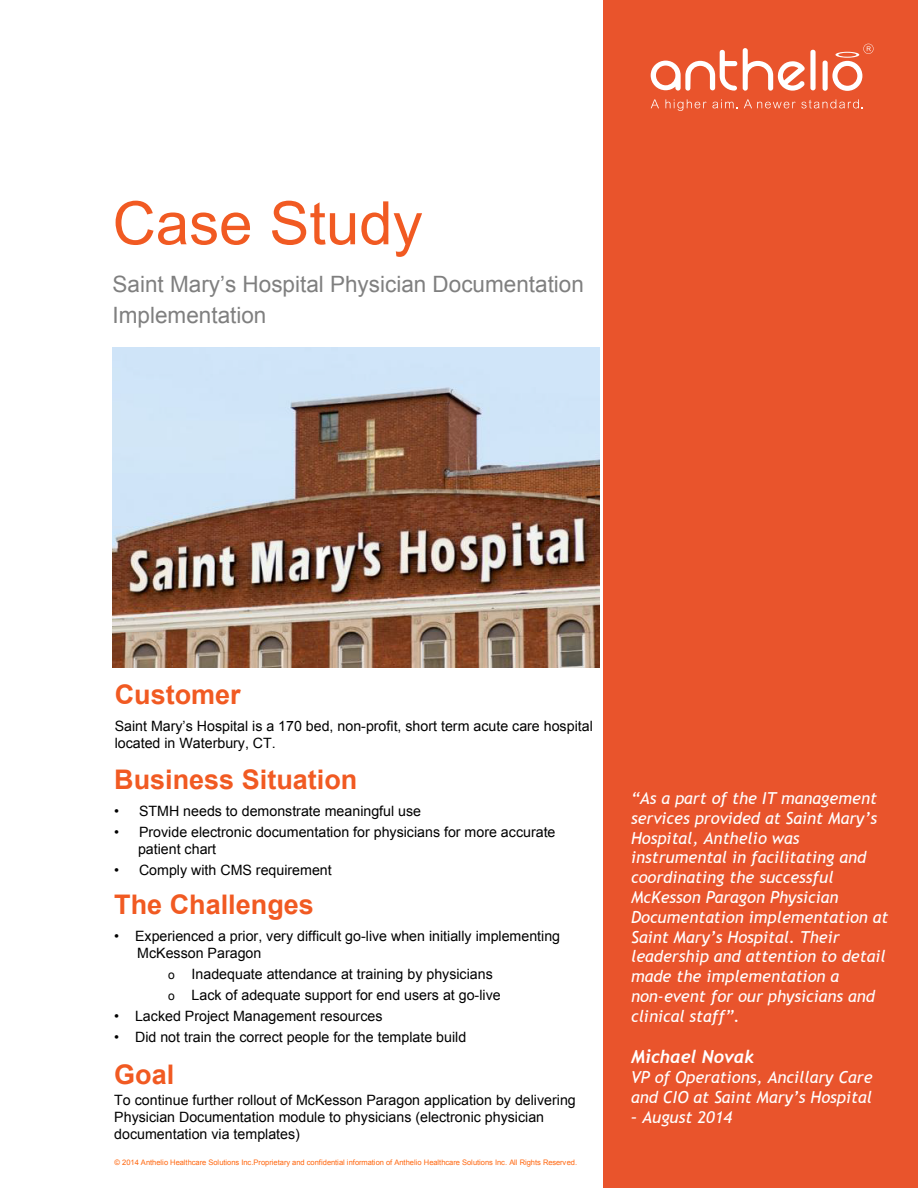
<style>
.page{position:relative;width:918px;height:1188px;background:#fff}
.page>*{position:absolute;margin:0;border:0;box-sizing:border-box;transform-origin:0 0}
.t1{font:60px "Arial";color:#f15a22}
.t2{font:700 27px "Arial";color:#f15a22}
.t3{font:22.5px/31.8px "Arial";color:#7f7f7f}
.t4{font:italic 700 18px "Trebuchet";color:#fff}
.t5{font:italic 16.5px/19.8px "Trebuchet MS";color:#fff}
.t6{font:14.25px/17.1px "Arial";color:#000}
.t7{font:7.5px "Arial";letter-spacing:-.01em;color:#ff670f}
.s1{font-size:12px}
</style>
<div class="page">
<div style="left:604px;top:1px;width:314px;height:1187px;background:#e9542c"></div>
<svg style="left:651px;top:50px;width:86px;height:41px"></svg>
<svg style="left:743px;top:48px;width:62px;height:43px"></svg>
<div style="left:810px;top:50px;width:6px;height:40px;background:#fff;border-radius:3px"></div>
<div style="left:823px;top:61px;width:5px;height:30px;background:#fff;border-radius:3px"></div>
<svg style="left:651px;top:99px;width:8px;height:9px"></svg>
<svg style="left:665px;top:99px;width:72px;height:12px"></svg>
<svg style="left:744px;top:99px;width:118px;height:9px"></svg>
<svg style="left:832px;top:44px;width:42px;height:47px"></svg>
<img style="left:113px;top:347px;width:486px;height:321px">
<h1 class="t1" style="left:113px;top:184px;width:312px">Case Study</h1>
<h3 class="t3" style="left:113px;top:268px;width:473px">Saint Mary’s Hospital Physician Documentation<br>Implementation</h3>
<h2 class="t2" style="left:115px;top:676px;width:128px">Customer</h2>
<p class="t6" style="left:115px;top:718px;width:480px">Saint Mary’s Hospital is a 170 bed, non-profit, short term acute care hospital located in Waterbury, CT.</p>
<h2 class="t2" style="left:114px;top:762px;width:245px">Business Situation</h2>
<p class="t6" style="left:114px;top:803px;width:308px">• STMH needs to demonstrate meaningful use</p>
<p class="t6" style="left:138px;top:824px;width:419px;text-indent:-24px">• Provide electronic documentation for physicians for more accurate patient chart</p>
<p class="t6" style="left:114px;top:862px;width:219px">• Comply with CMS requirement</p>
<h2 class="t2" style="left:114px;top:886px;width:201px">The Challenges</h2>
<p class="t6" style="left:137px;top:927px;width:424px;text-indent:-23px">• Experienced a prior, very difficult go-live when initially implementing<br>McKesson Paragon</p>
<p class="t6" style="left:168px;top:963px;width:334px;line-height:21px"><span class="s1">o</span> Inadequate attendance at training by physicians <span class="s1">o</span> Lack of adequate support for end users at go-live</p>
<p class="t6" style="left:114px;top:1007px;width:270px">• Lacked Project Management resources</p>
<p class="t6" style="left:114px;top:1028px;width:353px">• Did not train the correct people for the template build</p>
<h2 class="t2" style="left:114px;top:1056px;width:62px">Goal</h2>
<p class="t6" style="left:114px;top:1091px;width:463px">To continue further rollout of McKesson Paragon application by delivering<br>Physician Documentation module to physicians (electronic physician documentation via templates)</p>
<p class="t7" style="left:115px;top:1157px;width:464px">© 2014 Anthelio Healthcare Solutions Inc.Proprietary and confidential information of Anthelio Healthcare Solutions Inc. All Rights Reserved.</p>
<p class="t5" style="left:631px;top:788px;width:259px">“As a part of the IT management services provided at Saint Mary’s<br>Hospital, Anthelio was instrumental in facilitating and coordinating the successful<br>McKesson Paragon Physician<br>Documentation implementation at<br>Saint Mary’s Hospital. Their leadership and attention to detail made the implementation a non-event for our physicians and clinical staff”.</p>
<p class="t4" style="left:631px;top:1046px;width:125px">Michael Novak</p>
<p class="t5" style="left:631px;top:1067px;width:243px">VP of Operations, Ancillary Care and CIO at Saint Mary’s Hospital</p>
<p class="t5" style="left:631px;top:1107px;width:102px">– August 2014</p>
</div>
